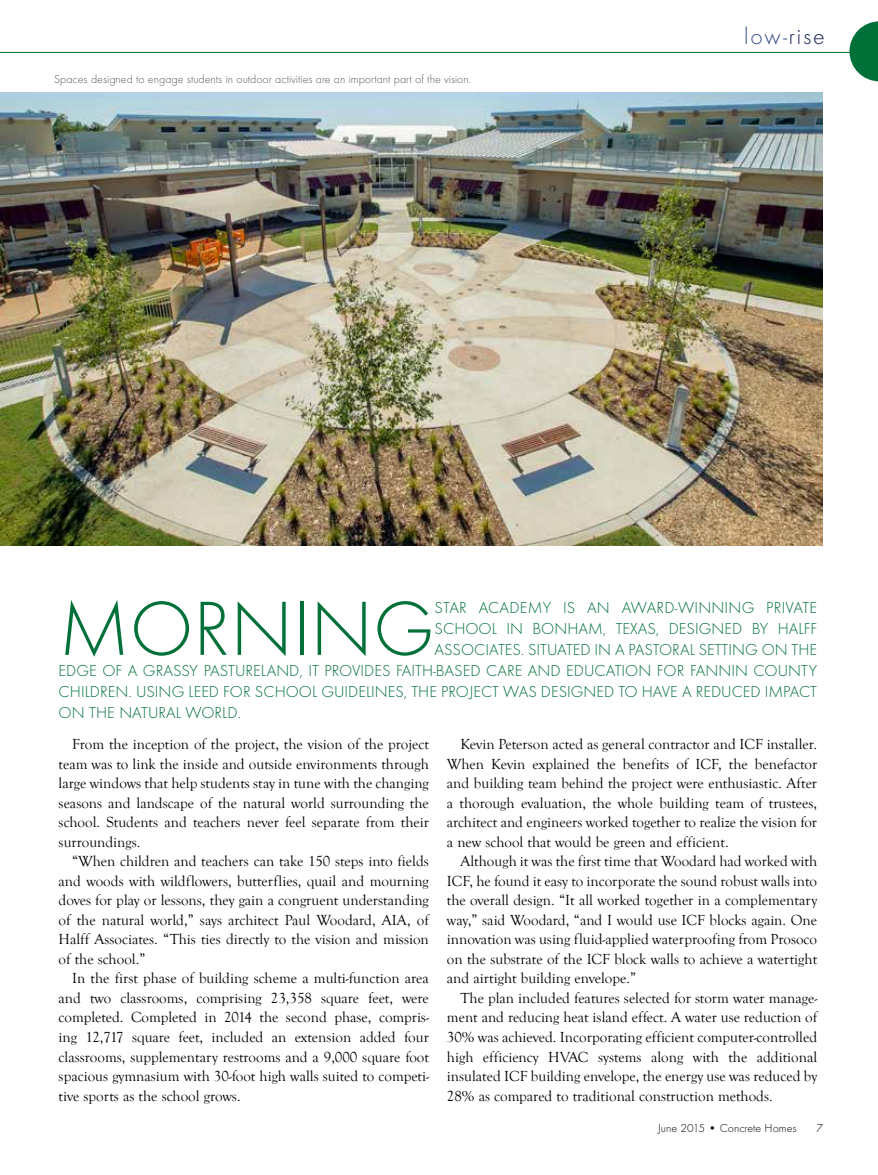
<style>
.page{position:relative;width:878px;height:1175px;background:#fff}
.page>*{position:absolute;margin:0;border:0;box-sizing:border-box;transform-origin:0 0}
.t1{font:300 79.5px "Futura T";color:#007039}
.t2{font:300 24px "Futura T";letter-spacing:.075em;color:#344d86}
.t3{font:300 16.5px "Futura T";color:#007039}
.t4{font:15px/19.5px "Goudy Old Style T";color:#000;text-align:justify}
.t5{font:300 12px "Futura T";color:#58595b}
.t6{font:300 12px "Futura T";color:#000}
.s1{color:#1d2957}
</style>
<div class="page">
<svg style="left:849px;top:21px;width:29px;height:60px"></svg>
<hr style="left:0;top:52px;width:878px;height:1px;background:#007039">
<img style="left:0;top:92px;width:822px;height:453px">
<p class="t5" style="left:54px;top:72px;width:418px">Spaces designed to engage students in outdoor activities are an important part of the vision.</p>
<h2 class="t2" style="left:744px;top:22px;width:82px">low-<span class="s1">rise</span></h2>
<h1 class="t1" style="left:59px;top:582px;width:377px">MORNING</h1>
<p class="t3" style="left:434px;top:597px;width:384px">STAR ACADEMY IS AN AWARD-WINNING PRIVATE</p>
<p class="t3" style="left:434px;top:618px;width:384px">SCHOOL IN BONHAM, TEXAS, DESIGNED BY HALFF</p>
<p class="t3" style="left:434px;top:639px;width:384px">ASSOCIATES. SITUATED IN A PASTORAL SETTING ON THE</p>
<p class="t3" style="left:59px;top:660px;width:760px">EDGE OF A GRASSY PASTURELAND, IT PROVIDES FAITH-BASED CARE AND EDUCATION FOR FANNIN COUNTY</p>
<p class="t3" style="left:59px;top:681px;width:760px">CHILDREN. USING LEED FOR SCHOOL GUIDELINES, THE PROJECT WAS DESIGNED TO HAVE A REDUCED IMPACT</p>
<p class="t3" style="left:59px;top:702px;width:184px">ON THE NATURAL WORLD.</p>
<p class="t4" style="left:59px;top:734px;width:372px;text-indent:14px">From the inception of the project, the vision of the project team was to link the inside and outside environments through large windows that help students stay in tune with the changing seasons and landscape of the natural world surrounding the school. Students and teachers never feel separate from their surroundings.</p>
<p class="t4" style="left:59px;top:851px;width:372px;text-indent:14px">“When children and teachers can take 150 steps into fields and woods with wildflowers, butterflies, quail and mourning doves for play or lessons, they gain a congruent understanding of the natural world,” says architect Paul Woodard, AIA, of Halff Associates. “This ties directly to the vision and mission of the school.”</p>
<p class="t4" style="left:59px;top:968px;width:372px;text-indent:14px">In the first phase of building scheme a multi-function area and two classrooms, comprising 23,358 square feet, were completed. Completed in 2014 the second phase, compris&shy;ing 12,717 square feet, included an extension added four classrooms, supplementary restrooms and a 9,000 square foot spacious gymnasium with 30-foot high walls suited to competi&shy;tive sports as the school grows.</p>
<p class="t4" style="left:447px;top:734px;width:372px;text-indent:14px">Kevin Peterson acted as general contractor and ICF installer.<br>When Kevin explained the benefits of ICF, the benefactor and building team behind the project were enthusiastic. After a thorough evaluation, the whole building team of trustees, architect and engineers worked together to realize the vision for a new school that would be green and efficient.</p>
<p class="t4" style="left:447px;top:851px;width:372px;text-indent:14px">Although it was the first time that Woodard had worked with ICF, he found it easy to incorporate the sound robust walls into the overall design. “It all worked together in a complementary way,” said Woodard, “and I would use ICF blocks again. One innovation was using fluid-applied waterproofing from Prosoco on the substrate of the ICF block walls to achieve a watertight and airtight building envelope.”</p>
<p class="t4" style="left:447px;top:988px;width:372px;text-indent:14px">The plan included features selected for storm water manage&shy;ment and reducing heat island effect. A water use reduction of 30% was achieved. Incorporating efficient computer-controlled high efficiency HVAC systems along with the additional insulated ICF building envelope, the energy use was reduced by 28% as compared to traditional construction methods.</p>
<p class="t6" style="left:657px;top:1121px;width:140px">June 2015 • Concrete Homes</p>
<p class="t6" style="left:816px;top:1121px;width:8px">7</p>
</div>
